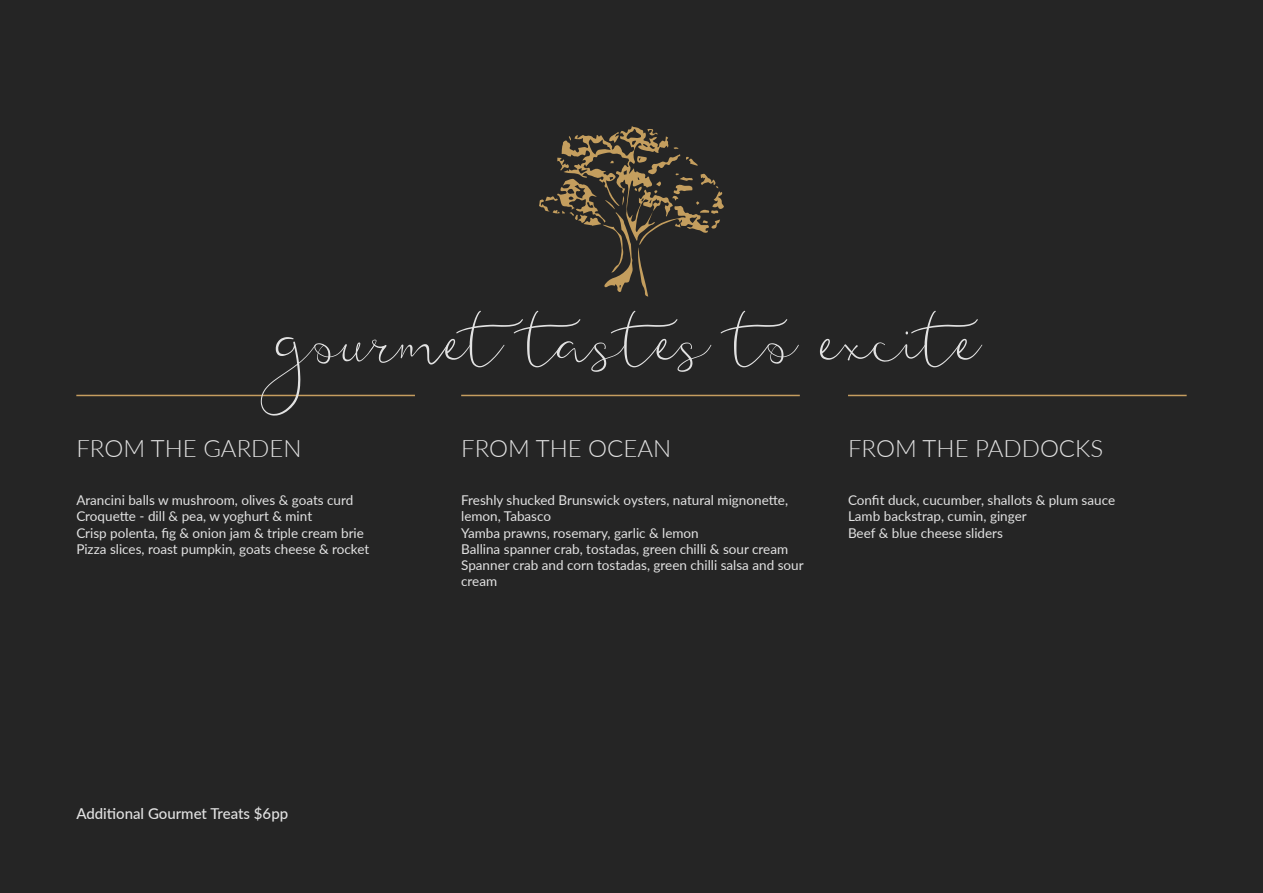
<style>
.page{position:relative;width:1263px;height:893px;background:#252525}
.page>*{position:absolute;margin:0;border:0;box-sizing:border-box;transform-origin:0 0}
.t1{font:87px "featherly";color:#e2e2e2}
.t2{font:300 24px "Lato";color:#e2e2e2}
.t3{font:500 15px "Lato";color:#e2e2e2}
.t4{font:13.5px/16.2px "Lato";color:#e2e2e2}
</style>
<div class="page">
<svg style="left:539px;top:126px;width:185px;height:171px"></svg>
<hr style="left:76px;top:395px;width:339px;height:1px;background:#c59d5f">
<hr style="left:461px;top:395px;width:339px;height:1px;background:#c59d5f">
<hr style="left:848px;top:395px;width:339px;height:1px;background:#c59d5f">
<p class="t1" style="left:276px;top:277px;width:707px">gourmet tastes to excite</p>
<p class="t2" style="left:76px;top:431px;width:227px">FROM THE GARDEN</p>
<p class="t4" style="left:76px;top:492px;width:278px">Arancini balls w mushroom, olives &amp; goats curd</p>
<p class="t4" style="left:76px;top:508px;width:237px">Croquette - dill &amp; pea, w yoghurt &amp; mint</p>
<p class="t4" style="left:76px;top:524px;width:289px">Crisp polenta, fig &amp; onion jam &amp; triple cream brie</p>
<p class="t4" style="left:76px;top:540px;width:295px">Pizza slices, roast pumpkin, goats cheese &amp; rocket</p>
<p class="t3" style="left:76px;top:802px;width:213px">Additional Gourmet Treats $6pp</p>
<p class="t2" style="left:461px;top:431px;width:212px">FROM THE OCEAN</p>
<p class="t4" style="left:461px;top:492px;width:328px">Freshly shucked Brunswick oysters, natural mignonette, lemon, Tabasco</p>
<p class="t4" style="left:461px;top:524px;width:239px">Yamba prawns, rosemary, garlic &amp; lemon</p>
<p class="t4" style="left:461px;top:540px;width:328px">Ballina spanner crab, tostadas, green chilli &amp; sour cream</p>
<p class="t4" style="left:461px;top:556px;width:344px">Spanner crab and corn tostadas, green chilli salsa and sour cream</p>
<p class="t2" style="left:848px;top:431px;width:257px">FROM THE PADDOCKS</p>
<p class="t4" style="left:848px;top:492px;width:269px">Confit duck, cucumber, shallots &amp; plum sauce<br>Lamb backstrap, cumin, ginger</p>
<p class="t4" style="left:848px;top:524px;width:157px">Beef &amp; blue cheese sliders</p>
</div>
